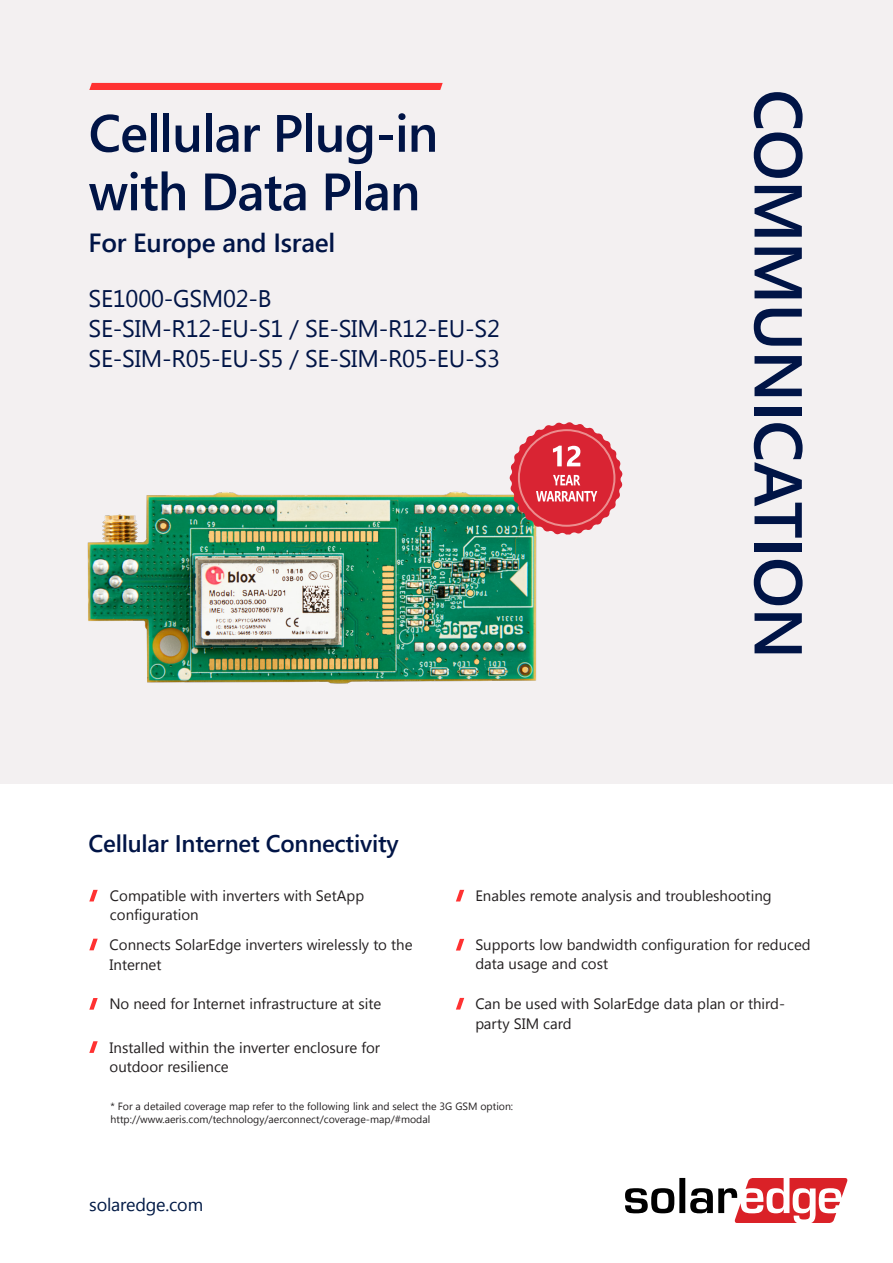
<style>
.page{position:relative;width:893px;height:1263px;background:#fff}
.page>*{position:absolute;margin:0;border:0;box-sizing:border-box;transform-origin:0 0}
.Front_Right_Title{font:600 67.5px "Segoe UI";letter-spacing:-.01em;color:#001446}
.Cover_title{font:600 52.5px/58.5px "Segoe UI";letter-spacing:-.02em;color:#001446}
.Cover_Sub_Title_-_Co{font:600 26.25px "Segoe UI";letter-spacing:-.01em;color:#001446}
.Cover_sub_title{font:24px "Segoe UI";letter-spacing:-.01em;color:#001446}
.Blue_Title_Benefits{font:600 24px "Segoe UI";letter-spacing:-.01em;color:#001446}
.SolarEdge_Site{font:18px "Segoe UI";letter-spacing:-.01em;color:#001945}
.Benefits_Style_Text{font:15px/19.6px "Segoe UI";color:#231f20}
.Body_text_in_table{font:10.5px "Segoe UI";color:#231f20}
</style>
<div class="page">
<div style="left:0;top:0;width:893px;height:1249px;background:#f3f0f1"></div>
<div style="left:0;top:784px;width:893px;height:479px;background:#fff"></div>
<svg style="left:625px;top:1178px;width:223px;height:45px"></svg>
<div style="left:89px;top:83px;width:354px;height:7px;background:#ff3232"></div>
<svg style="left:89px;top:890px;width:9px;height:11px"></svg>
<svg style="left:456px;top:890px;width:8px;height:11px"></svg>
<svg style="left:456px;top:939px;width:8px;height:11px"></svg>
<svg style="left:456px;top:998px;width:8px;height:11px"></svg>
<svg style="left:89px;top:939px;width:9px;height:11px"></svg>
<svg style="left:89px;top:1041px;width:9px;height:12px"></svg>
<svg style="left:89px;top:998px;width:9px;height:12px"></svg>
<img style="left:87px;top:491px;width:450px;height:193px">
<svg style="left:509px;top:422px;width:114px;height:113px"></svg>
<p class="Cover_title" style="left:89px;top:103px;width:351px">Cellular Plug-in with Data Plan</p>
<p class="Cover_Sub_Title_-_Co" style="left:89px;top:221px;width:248px">For Europe and Israel</p>
<p class="Cover_sub_title" style="left:89px;top:281px;width:185px">SE1000-GSM02-B</p>
<p class="Cover_sub_title" style="left:89px;top:311px;width:413px">SE-SIM R- 12-EU /1S- SE-SIM R- 12-E U 2S-</p>
<p class="Cover_sub_title" style="left:89px;top:341px;width:413px">SE-SIM R- 05-EU /5S- SE-SIM R- 05-E U 3S-</p>
<p class="Front_Right_Title" style="left:833px;top:89px;width:571px;rotate:90deg">COMMUNICATION</p>
<p class="Blue_Title_Benefits" style="left:89px;top:824px;width:312px">Cellular Internet Connectivity</p>
<p class="Benefits_Style_Text" style="left:110px;top:885px;width:256px">Compatible with inverters with SetApp configuration</p>
<p class="Benefits_Style_Text" style="left:475px;top:885px;width:298px">Enables remote analysis and troubleshooting</p>
<p class="Benefits_Style_Text" style="left:475px;top:934px;width:337px">Supports low bandwidth configuration for reduced data usage and cost</p>
<p class="Benefits_Style_Text" style="left:110px;top:934px;width:304px">Connects SolarEdge inverters wirelessly to the<br>Internet</p>
<p class="Benefits_Style_Text" style="left:109px;top:993px;width:273px">No need for Internet infrastructure at site</p>
<p class="Benefits_Style_Text" style="left:110px;top:1037px;width:272px">Installed within the inverter enclosure for outdoor resilience</p>
<p class="Benefits_Style_Text" style="left:475px;top:993px;width:311px">Can be used with SolarEdge data plan or third-</p>
<p class="Benefits_Style_Text" style="left:475px;top:1013px;width:98px">party SIM card</p>
<p class="Body_text_in_table" style="left:111px;top:1099px;width:404px">* For a detailed coverage map refer to the following link and select the G3 GSM option:</p>
<p class="Body_text_in_table" style="left:111px;top:1112px;width:321px">http://www.aeris.com/technology/aerconnect/coverage-map/#modal</p>
<p class="SolarEdge_Site" style="left:89px;top:1192px;width:115px">solaredge.com</p>
</div>
